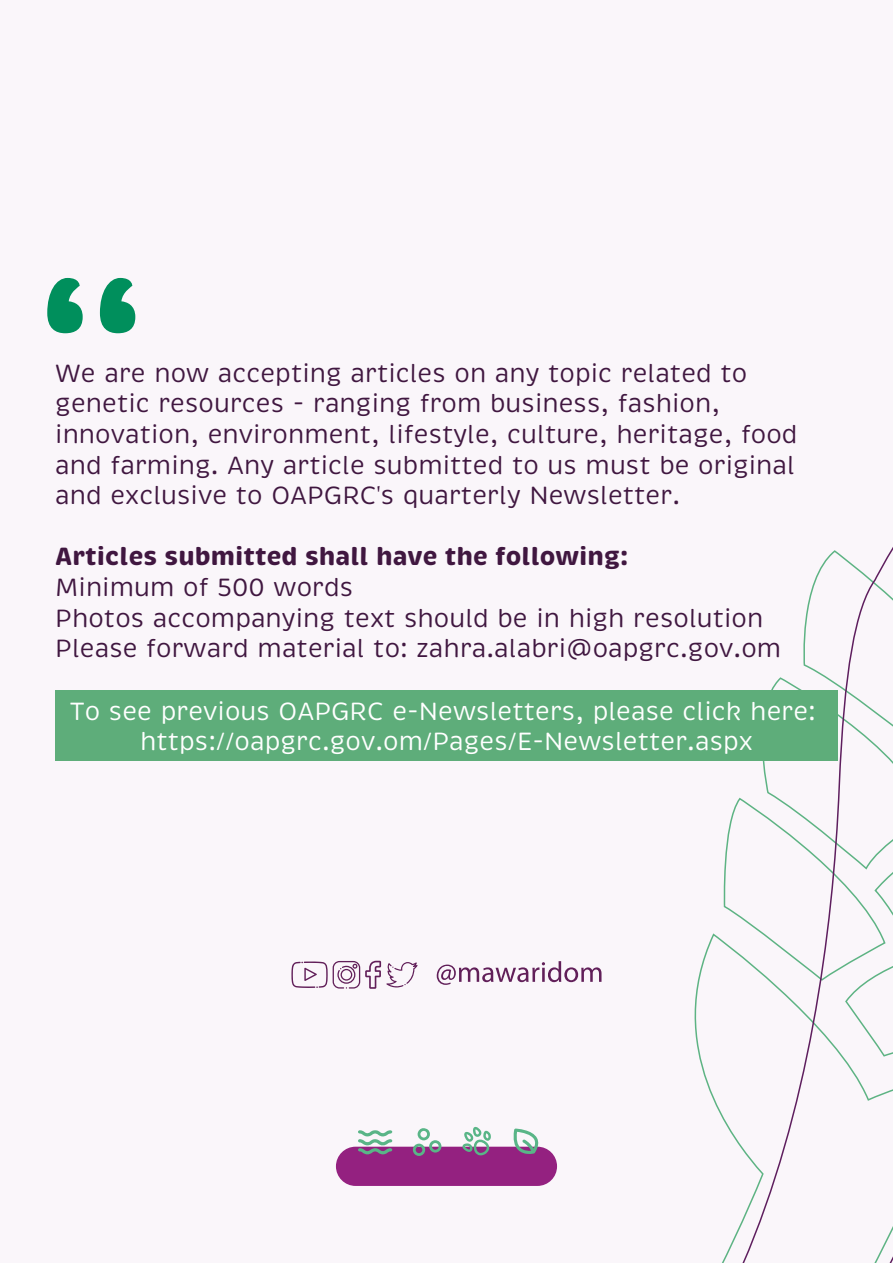
<style>
.page{position:relative;width:893px;height:1263px;background:#faf6fa}
.page>*{position:absolute;margin:0;border:0;box-sizing:border-box;transform-origin:0 0}
.t1{font:900 150px "Brevia";color:#008f5c}
.t2{font:25.5px/30.6px "Brevia";color:#401740}
.t3{font:25.5px/30.6px "Brevia";color:#fff;text-align:center}
.t4{font:700 25.5px "Brevia";color:#401740}
.s1{font-family:"Minion Pro"}
</style>
<div class="page">
<svg style="left:694px;top:547px;width:199px;height:716px"></svg>
<div style="left:55px;top:690px;width:783px;height:71px;background:#5ead7a"></div>
<svg style="left:291px;top:961px;width:127px;height:28px"></svg>
<svg style="left:437px;top:961px;width:164px;height:24px"></svg>
<div style="left:336px;top:1147px;width:221px;height:39px;background:#942180;border-radius:20px"></div>
<svg style="left:358px;top:1130px;width:34px;height:24px"></svg>
<svg style="left:413px;top:1128px;width:28px;height:28px"></svg>
<svg style="left:462px;top:1127px;width:29px;height:28px"></svg>
<svg style="left:513px;top:1128px;width:26px;height:26px"></svg>
<h1 class="t1" style="left:144px;top:418px;width:107px;rotate:-180deg">,,</h1>
<p class="t2" style="left:55px;top:359px;width:744px">We are now accepting articles on any topic related to genetic resources - ranging from business, fashion, innovation, environment, lifestyle, culture, heritage, food and farming. Any article submitted to us must be original and exclusive to OAPGRC<span class="s1">'</span>s quarterly Newsletter.</p>
<p class="t4" style="left:55px;top:546px;width:575px">Articles submitted shall have the following:</p>
<p class="t2" style="left:55px;top:573px;width:727px">Minimum of 500 words<br>Photos accompanying text should be in high resolution<br>Please forward material to: zahra.alabri@oapgrc.gov.om</p>
<p class="t3" style="left:70px;top:696px;width:748px">To see previous OAPGRC e-Newsletters, please click here: https://oapgrc.gov.om/Pages/E-Newsletter.aspx</p>
</div>
